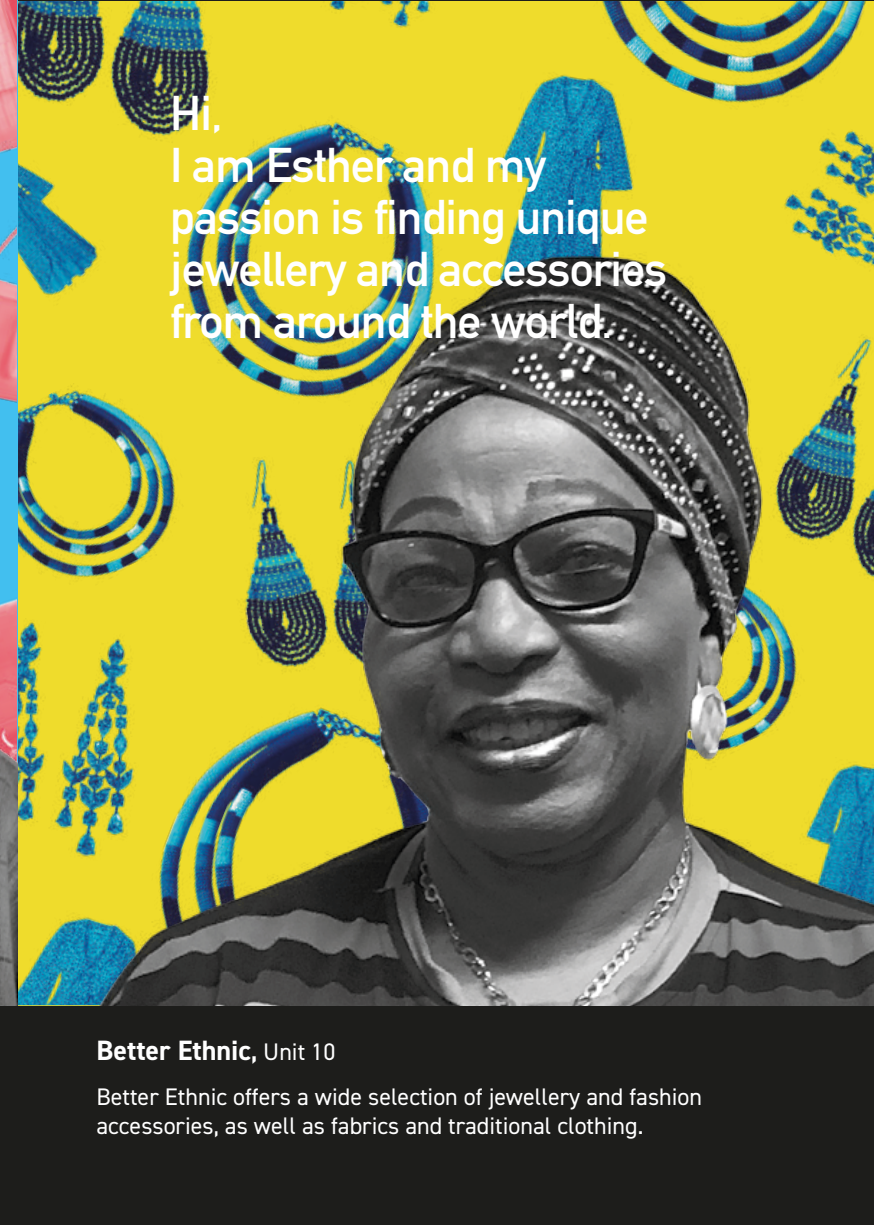
<style>
.page{position:relative;width:874px;height:1225px;background:#fff}
.page>*{position:absolute;margin:0;border:0;box-sizing:border-box;transform-origin:0 0}
.t1{font:700 48px/52px "DIN Alternate";letter-spacing:-.02em;color:#fff}
.t2{font:700 28px "DIN2014";color:#fff}
.t3{font:24px/28.8px "DIN2014";color:#fff}
.s1{font-size:24px}
.s2{font-weight:400;font-size:24px}
</style>
<div class="page">
<div style="left:0;top:0;width:873px;height:1225px;background:#1d1d1b"></div>
<img style="left:17px;top:1px;width:248px;height:95px">
<img style="left:286px;top:1px;width:170px;height:39px">
<img style="left:17px;top:96px;width:105px;height:30px">
<div style="left:440px;top:40px;width:91px;height:86px;background:#efdc2c"></div>
<img style="left:122px;top:72px;width:382px;height:54px">
<img style="left:531px;top:1px;width:342px;height:125px">
<img style="left:17px;top:126px;width:856px;height:879px">
<img style="left:0;top:0;width:17px;height:32px">
<img style="left:0;top:32px;width:17px;height:973px">
<h1 class="t1" style="left:170px;top:83px;width:498px">Hi,<br>I am Esther and my passion is finding unique jewellery and accessories from around the world.</h1>
<p class="t2" style="left:96px;top:1031px;width:240px">Better Ethnic<span class="s1">,</span> <span class="s2">Unit 10</span></p>
<p class="t3" style="left:96px;top:1082px;width:607px">Better Ethnic offers a wide selection of jewellery and fashion accessories, as well as fabrics and traditional clothing.</p>
</div>
